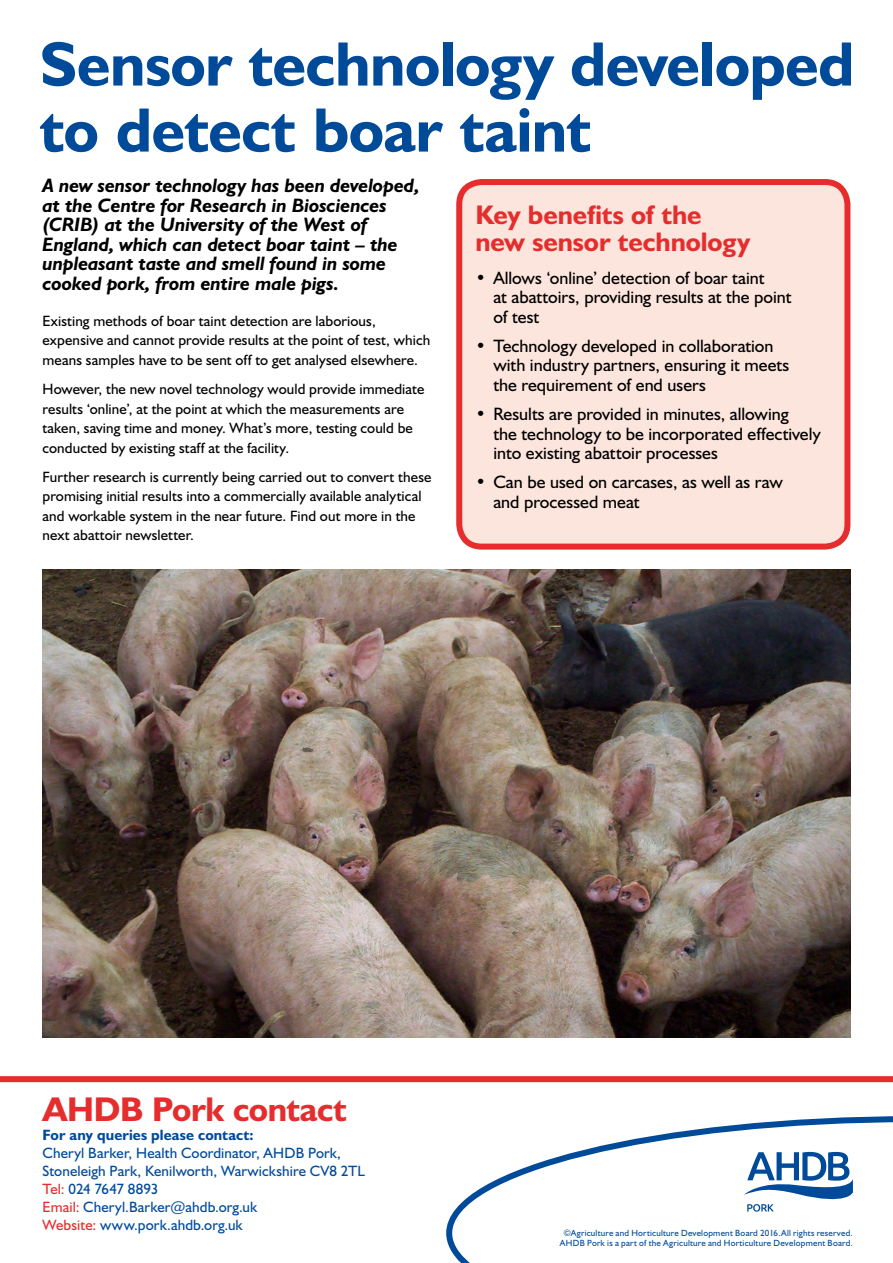
<style>
.page{position:relative;width:893px;height:1263px;background:#fff}
.page>*{position:absolute;margin:0;border:0;box-sizing:border-box;transform-origin:0 0}
.t1{font:700 63px/66px "Humanist 521 BT";letter-spacing:-.01em;color:#004a9a}
.t2{font:700 34.5px "Humanist 521 BT";letter-spacing:-.01em;color:#e62d2d}
.t3{font:700 27px/27px "Humanist 521 BT";color:#e62d2d}
.t4{font:italic 700 19.5px/19.5px "Humanist 521 BT";letter-spacing:-.005em;color:#000}
.t5{font:18px/19.5px "Humanist 521 BT";color:#000}
.t6{font:15px/19.5px "Humanist 521 BT";letter-spacing:.01em;color:#000}
.t7{font:15px/18px "Humanist 521 BT";letter-spacing:.005em;color:#004a9a}
.t8{font:700 15px "Humanist 521 BT";letter-spacing:.005em;color:#004a9a}
.t9{font:9px/10.5px "Humanist 521 BT";letter-spacing:.025em;color:#004a9a;text-align:center}
.s1{color:#e62d2d}
</style>
<div class="page">
<div style="left:459px;top:182px;width:388px;height:365px;background:#fce5dd;border-radius:23px"></div>
<div style="left:456px;top:179px;width:394px;height:371px;border:6px solid #e62d2d;border-radius:23px"></div>
<svg style="left:446px;top:1116px;width:447px;height:147px"></svg>
<div style="left:0;top:1076px;width:893px;height:6px;background:#e62d2d"></div>
<img style="left:43px;top:569px;width:807px;height:468px">
<h1 class="t1" style="left:40px;top:30px;width:816px">Sensor technology developed to detect boar taint</h1>
<p class="t4" style="left:43px;top:176px;width:379px">A new sensor technology has been developed, at the Centre for Research in Biosciences (CRIB) at the University of the West of England, which can detect boar taint – the unpleasant taste and smell found in some cooked pork, from entire male pigs.</p>
<p class="t6" style="left:43px;top:311px;width:389px">Existing methods of boar taint detection are laborious, expensive and cannot provide results at the point of test, which means samples have to be sent off to get analysed elsewhere.</p>
<p class="t6" style="left:43px;top:379px;width:383px">However, the new novel technology would provide immediate results ‘online’, at the point at which the measurements are taken, saving time and money. What’s more, testing could be conducted by existing staff at the facility.</p>
<p class="t6" style="left:43px;top:467px;width:390px">Further research is currently being carried out to convert these promising initial results into a commercially available analytical and workable system in the near future. Find out more in the next abattoir newsletter.</p>
<h3 class="t3" style="left:475px;top:200px;width:276px">Key benefits of the new sensor technology</h3>
<p class="t5" style="left:493px;top:267px;width:300px;text-indent:-18px">• Allows ‘online’ detection of boar taint<br>at abattoirs, providing results at the point of test</p>
<p class="t5" style="left:493px;top:335px;width:297px;text-indent:-18px">• Technology developed in collaboration with industry partners, ensuring it meets the requirement of end users</p>
<p class="t5" style="left:493px;top:404px;width:329px;text-indent:-18px">• Results are provided in minutes, allowing<br>the technology to be incorporated effectively into existing abattoir processes</p>
<p class="t5" style="left:493px;top:472px;width:291px;text-indent:-18px">• Can be used on carcases, as well as raw and processed meat</p>
<h2 class="t2" style="left:42px;top:1087px;width:306px">AHDB Pork contact</h2>
<p class="t8" style="left:43px;top:1126px;width:213px">For any queries please contact:</p>
<p class="t7" style="left:43px;top:1144px;width:324px">Cheryl Barker, Health Coordinator, AHDB Pork, Stoneleigh Park, Kenilworth, Warwickshire CV8 2TL <span class="s1">Tel:</span> 024 7647 8893<br><span class="s1">Email:</span> Cheryl.Barker@ahdb.org.uk<br><span class="s1">Website:</span> www.pork.ahdb.org.uk</p>
<p class="t9" style="left:560px;top:1227px;width:294px">©Agriculture and Horticulture Development Board 2016.All rights reserved.<br>AHDB Pork is a part of the Agriculture and Horticulture Development Board.</p>
</div>
